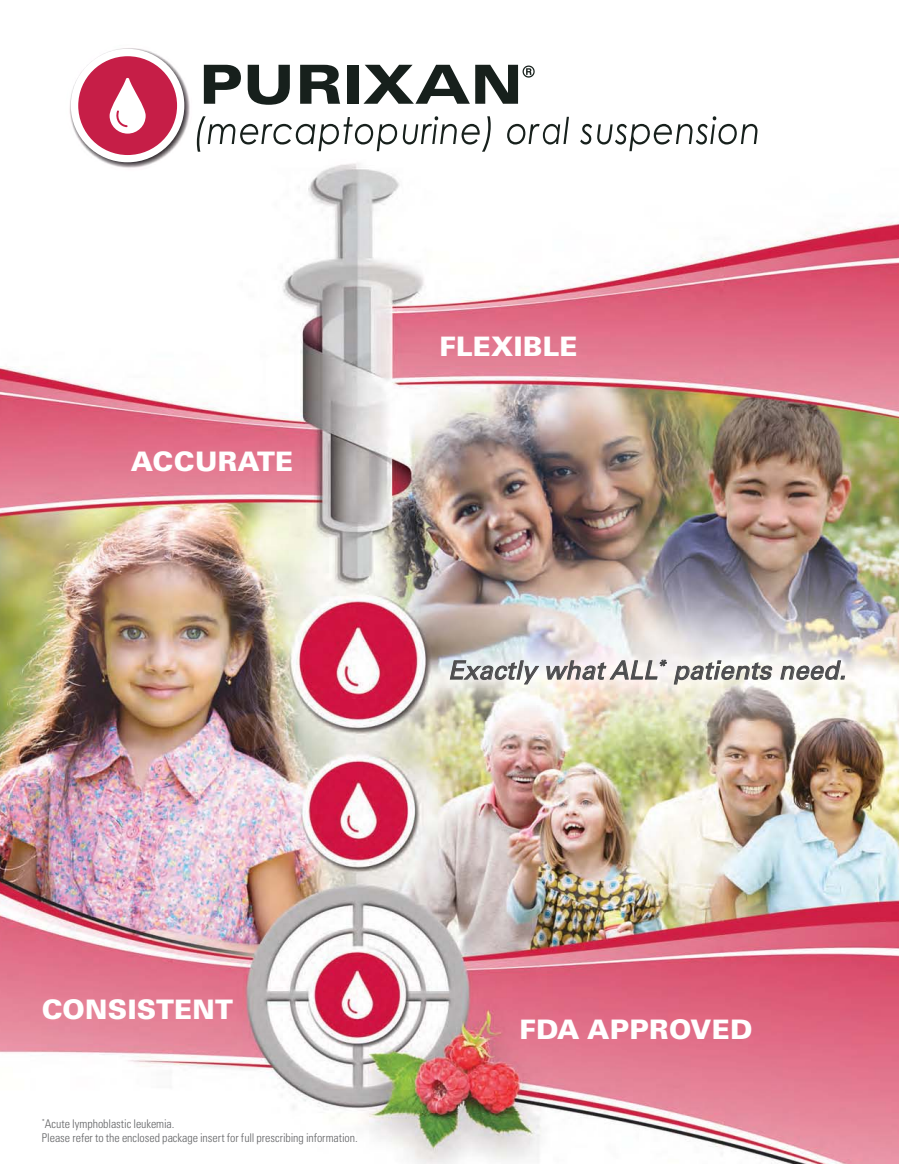
<style>
.page{position:relative;width:899px;height:1164px;background:#fff}
.page>*{position:absolute;margin:0;border:0;box-sizing:border-box;transform-origin:0 0}
.t1{font:900 26.85px "Univers LT Std";letter-spacing:.01em;color:#fff}
.t2{font:italic 25.35px "Univers LT Std";letter-spacing:.01em;color:#4c4c4e}
.t3{font:300 condensed 12px/14.4px "Univers LT Std";letter-spacing:-.005em;color:#636466}
</style>
<div class="page">
<img style="left:0;top:48px;width:898px;height:1115px">
<h1 class="t1" style="left:131px;top:446px;width:164px">ACCURATE</h1>
<h1 class="t1" style="left:439px;top:331px;width:139px">FLEXIBLE</h1>
<h2 class="t2" style="left:448px;top:655px;width:399px">Exactly what ALL<sup>*</sup> patients need.</h2>
<h1 class="t1" style="left:42px;top:993px;width:193px">CONSISTENT</h1>
<p class="t3" style="left:42px;top:1117px;width:317px"><sup>*</sup>Acute lymphoblastic leukemia.<br>Please refer to the enclosed package insert for full prescribing information.</p>
<h1 class="t1" style="left:519px;top:1014px;width:234px">FDA APPROVED</h1>
</div>
